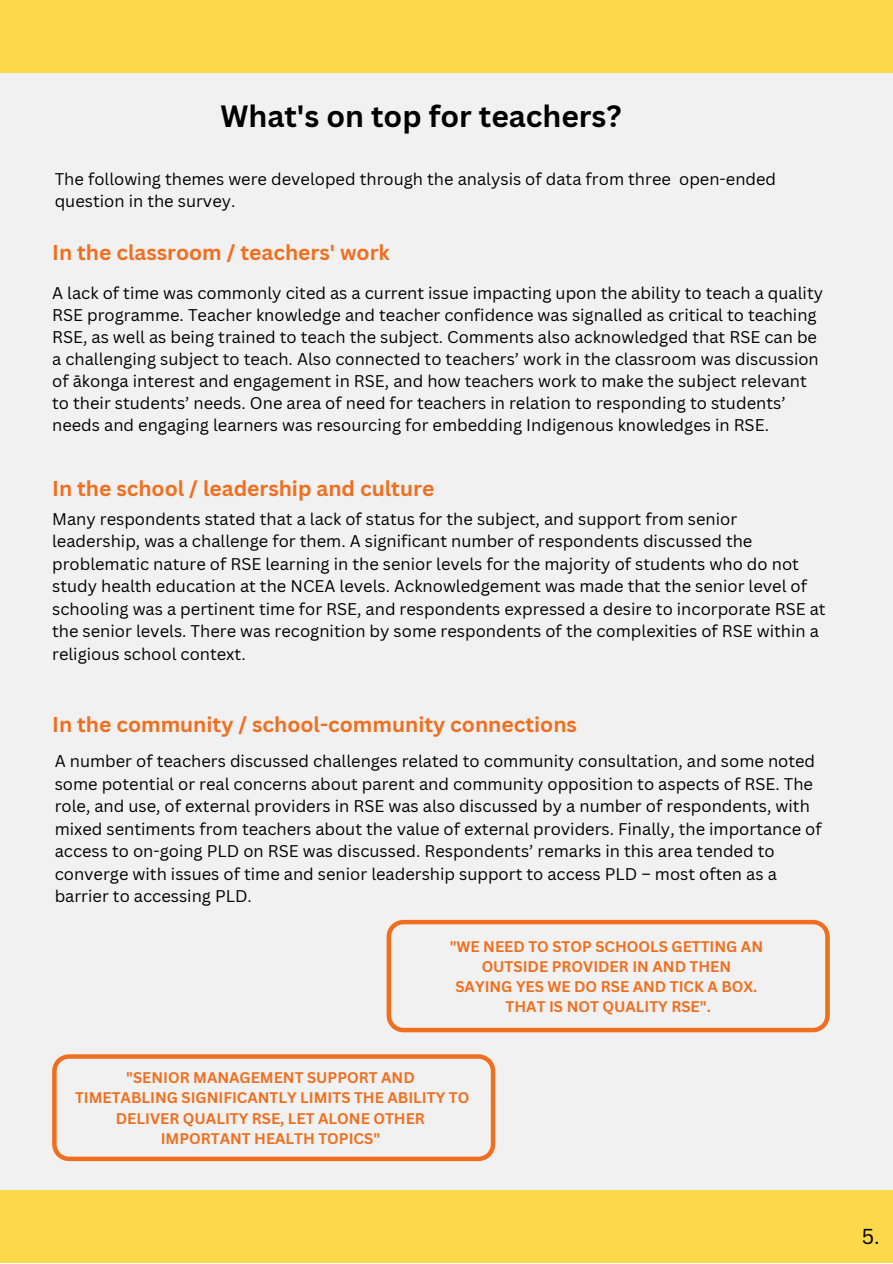
<style>
.page{position:relative;width:893px;height:1264px;background:#fff}
.page>*{position:absolute;margin:0;border:0;box-sizing:border-box;transform-origin:0 0}
.t1{font:700 30px "Canva Sans";color:#000}
.t2{font:700 21px "Canva Sans";color:#ef6f1f}
.t3{font:21px "Canva Sans";color:#000}
.t4{font:16.5px/22.5px "Canva Sans";color:#000}
.t5{font:700 15px/20.2px "Canva Sans";color:#ef6f1f;text-align:center}
</style>
<div class="page">
<div style="left:0;top:0;width:892px;height:1262px;background:#f1f1f1"></div>
<div style="left:0;top:0;width:892px;height:73px;background:#fcd84b"></div>
<div style="left:0;top:1190px;width:892px;height:72px;background:#fcd84b"></div>
<svg style="left:52px;top:1054px;width:443px;height:107px"></svg>
<svg style="left:386px;top:919px;width:443px;height:113px"></svg>
<h1 class="t1" style="left:220px;top:95px;width:402px">What's on top for teachers?</h1>
<p class="t4" style="left:55px;top:167px;width:723px">The following themes were developed through the analysis of data from three open-ended question in the survey.</p>
<p class="t2" style="left:52px;top:237px;width:339px">In the classroom / teachers' work</p>
<p class="t4" style="left:52px;top:281px;width:772px;line-height:22px">A lack of time was commonly cited as a current issue impacting upon the ability to teach a quality RSE programme. Teacher knowledge and teacher confidence was signalled as critical to teaching RSE, as well as being trained to teach the subject. Comments also acknowledged that RSE can be a challenging subject to teach. Also connected to teachers’ work in the classroom was discussion of ākonga interest and engagement in RSE, and how teachers work to make the subject relevant to their students’ needs. One area of need for teachers in relation to responding to students’ needs and engaging learners was resourcing for embedding Indigenous knowledges in RSE.</p>
<p class="t2" style="left:52px;top:474px;width:383px">In the school / leadership and culture</p>
<p class="t4" style="left:52px;top:507px;width:775px">Many respondents stated that a lack of status for the subject, and support from senior leadership, was a challenge for them. A significant number of respondents discussed the problematic nature of RSE learning in the senior levels for the majority of students who do not study health education at the NCEA levels. Acknowledgement was made that the senior level of schooling was a pertinent time for RSE, and respondents expressed a desire to incorporate RSE at the senior levels. There was recognition by some respondents of the complexities of RSE within a religious school context.</p>
<p class="t2" style="left:52px;top:709px;width:526px">In the community / school-community connections</p>
<p class="t4" style="left:55px;top:749px;width:768px">A number of teachers discussed challenges related to community consultation, and some noted some potential or real concerns about parent and community opposition to aspects of RSE. The role, and use, of external providers in RSE was also discussed by a number of respondents, with mixed sentiments from teachers about the value of external providers. Finally, the importance of access to on-going PLD on RSE was discussed. Respondents’ remarks in this area tended to converge with issues of time and senior leadership support to access PLD – most often as a barrier to accessing PLD.</p>
<p class="t5" style="left:449px;top:935px;width:315px">"WE NEED TO STOP SCHOOLS GETTING AN<br>OUTSIDE PROVIDER IN AND THEN<br>SAYING YES WE DO RSE AND TICK A BOX.<br>THAT IS NOT QUALITY RSE".</p>
<p class="t5" style="left:75px;top:1067px;width:396px">"SENIOR MANAGEMENT SUPPORT AND TIMETABLING SIGNIFICANTLY LIMITS THE ABILITY TO DELIVER QUALITY RSE, LET ALONE OTHER IMPORTANT HEALTH TOPICS"</p>
<p class="t3" style="left:861px;top:1221px;width:19px">5.</p>
</div>
